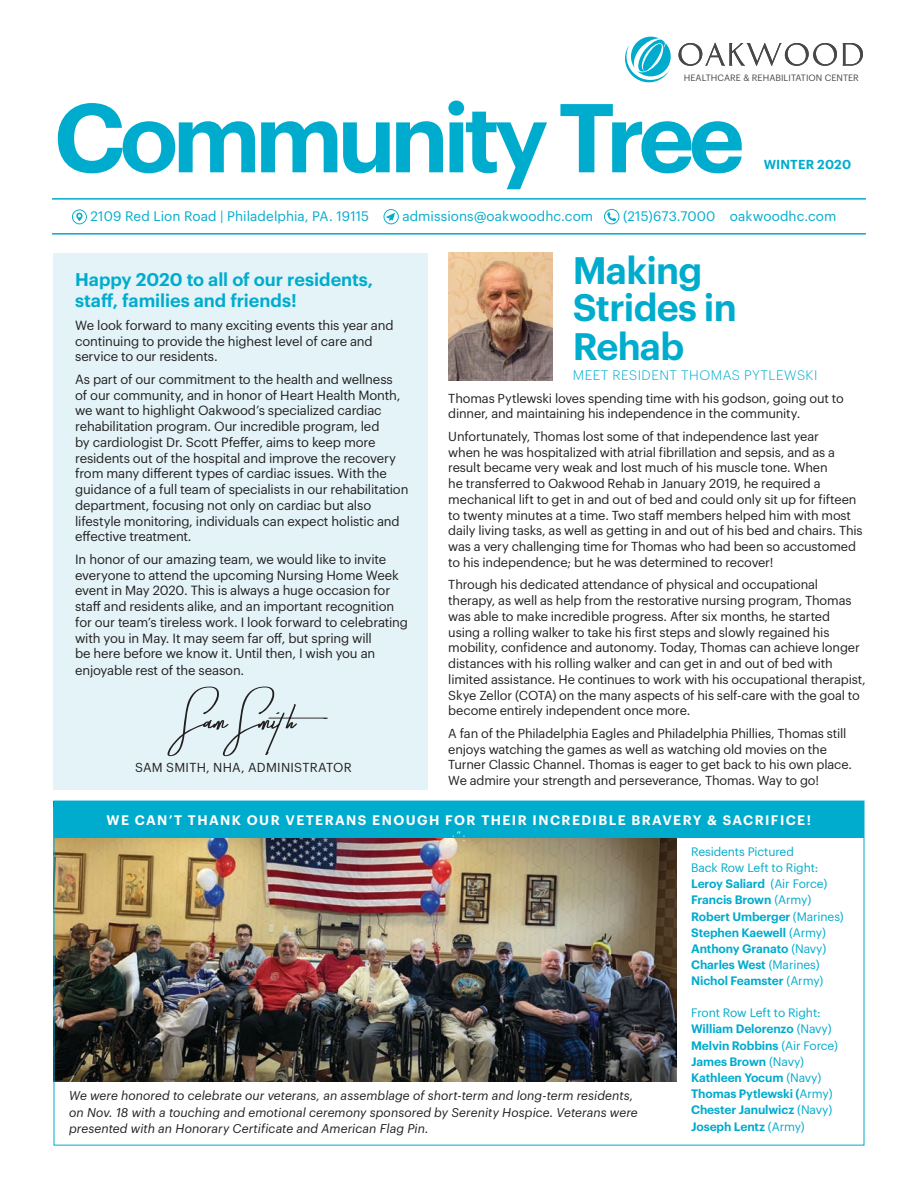
<style>
.page{position:relative;width:918px;height:1188px;background:#fff}
.page>*{position:absolute;margin:0;border:0;box-sizing:border-box;transform-origin:0 0}
.t1{font:600 95.4px "Graphik";letter-spacing:-.06em;color:#00accd}
.t2{font:600 37.5px/39px "Graphik";letter-spacing:-.02em;color:#00accd}
.t3{font:600 18px/21px "Graphik";color:#00accd}
.t4{font:13.5px "Graphik";letter-spacing:.005em;color:#00accd}
.t5{font:600 13.5px "Graphik";letter-spacing:.105em;color:#fff}
.t6{font:300 13.5px "Graphik";letter-spacing:.035em;color:#00accd}
.t7{font:300 13.5px "Graphik";color:#fff}
.t8{font:13.05px/15.8px "Graphik";letter-spacing:-.015em;color:#231f20}
.t9{font:12.75px/15.8px "Graphik";letter-spacing:-.01em;color:#231f20}
.t10{font:12.75px "Graphik";letter-spacing:.015em;color:#231f20}
.t11{font:600 12.75px "Graphik";letter-spacing:.015em;color:#00accd}
.t12{font:italic 12.45px/16.5px "Graphik";letter-spacing:.005em;color:#231f20}
.t13{font:600 12px "Graphik";letter-spacing:-.01em;color:#00abcd}
.t14{font:12px "Graphik";letter-spacing:-.01em;color:#00abcd}
.t15{font:9px "Graphik";letter-spacing:.005em;color:#48484a}
.s1{font-weight:400}
</style>
<div class="page">
<img style="left:56px;top:838px;width:620px;height:243px">
<div style="left:54px;top:253px;width:374px;height:536px;background:#e3f3f7"></div>
<svg style="left:72px;top:209px;width:15px;height:15px"></svg>
<svg style="left:384px;top:209px;width:15px;height:15px"></svg>
<svg style="left:604px;top:209px;width:15px;height:15px"></svg>
<hr style="left:52px;top:233px;width:814px;height:2px;background:#00accd">
<hr style="left:52px;top:198px;width:814px;height:2px;background:#00accd">
<svg style="left:625px;top:37px;width:46px;height:45px"></svg>
<svg style="left:679px;top:43px;width:158px;height:23px"></svg>
<svg style="left:843px;top:43px;width:20px;height:23px"></svg>
<svg style="left:168px;top:687px;width:160px;height:69px"></svg>
<div style="left:54px;top:801px;width:810px;height:37px;background:#00accd"></div>
<img style="left:448px;top:253px;width:104px;height:128px">
<p class="t15" style="left:684px;top:71px;width:177px">HEALTHCARE &amp; REHABILITATION CENTER</p>
<p class="t1" style="left:54px;top:65px;width:692px">Community Tree</p>
<p class="t11" style="left:764px;top:155px;width:89px">WINTER 2020</p>
<p class="t4" style="left:90px;top:206px;width:280px">2109 Red Lion Road | Philadelphia, PA. 19115</p>
<p class="t4" style="left:402px;top:206px;width:192px">admissions@oakwoodhc.com</p>
<p class="t4" style="left:623px;top:206px;width:215px">(215)673.7000 oakwoodhc.com</p>
<p class="t3" style="left:75px;top:268px;width:300px">Happy 2020 to all of our residents, staff, families and friends!</p>
<p class="t8" style="left:75px;top:316px;width:320px">We look forward to many exciting events this year and continuing to provide the highest level of care and service to our residents.</p>
<p class="t8" style="left:75px;top:370px;width:335px">As part of our commitment to the health and wellness<br>of our community, and in honor of Heart Health Month, we want to highlight Oakwood’s specialized cardiac rehabilitation program. Our incredible program, led<br>by cardiologist Dr. Scott Pfeffer, aims to keep more residents out of the hospital and improve the recovery from many different types of cardiac issues. With the guidance of a full team of specialists in our rehabilitation department, focusing not only on cardiac but also lifestyle monitoring, individuals can expect holistic and effective treatment.</p>
<p class="t8" style="left:75px;top:550px;width:334px">In honor of our amazing team, we would like to invite everyone to attend the upcoming Nursing Home Week event in May 2020. This is always a huge occasion for staff and residents alike, and an important recognition for our team’s tireless work. I look forward to celebrating with you in May. It may seem far off, but spring will<br>be here before we know it. Until then, I wish you an enjoyable rest of the season.</p>
<p class="t10" style="left:135px;top:757px;width:218px">SAM SMITH, NHA, ADMINISTRATOR</p>
<p class="t2" style="left:573px;top:247px;width:131px">Making</p>
<p class="t2" style="left:573px;top:285px;width:166px">Strides in<br>Rehab</p>
<p class="t6" style="left:573px;top:365px;width:246px">MEET RESIDENT THOMAS PYTLEWSKI</p>
<p class="t9" style="left:448px;top:389px;width:397px">Thomas Pytlewski loves spending time with his godson, going out to dinner, and maintaining his independence in the community.</p>
<p class="t9" style="left:448px;top:427px;width:416px">Unfortunately, Thomas lost some of that independence last year<br>when he was hospitalized with atrial fibrillation and sepsis, and as a result became very weak and lost much of his muscle tone. When<br>he transferred to Oakwood Rehab in January 2019, he required a mechanical lift to get in and out of bed and could only sit up for fifteen to twenty minutes at a time. Two staff members helped him with most daily living tasks, as well as getting in and out of his bed and chairs. This was a very challenging time for Thomas who had been so accustomed to his independence; but he was determined to recover!</p>
<p class="t9" style="left:448px;top:576px;width:419px">Through his dedicated attendance of physical and occupational therapy, as well as help from the restorative nursing program, Thomas was able to make incredible progress. After six months, he started<br>using a rolling walker to take his first steps and slowly regained his mobility, confidence and autonomy. Today, Thomas can achieve longer distances with his rolling walker and can get in and out of bed with limited assistance. He continues to work with his occupational therapist, Skye Zellor (COTA) on the many aspects of his self-care with the goal to become entirely independent once more.</p>
<p class="t9" style="left:448px;top:724px;width:405px">A fan of the Philadelphia Eagles and Philadelphia Phillies, Thomas still enjoys watching the games as well as watching old movies on the Turner Classic Channel. Thomas is eager to get back to his own place.<br>We admire your strength and perseverance, Thomas. Way to go!</p>
<p class="t5" style="left:107px;top:810px;width:706px">WE CAN’T THANK OUR VETERANS ENOUGH FOR THEIR INCREDIBLE BRAVERY &amp; SACRIFICE!</p>
<p class="t7" style="left:452px;top:826px;width:15px">:”:</p>
<p class="t12" style="left:69px;top:1087px;width:570px">We were honored to celebrate our veterans, an assemblage of short-term and long-term residents, on Nov. 18 with a touching and emotional ceremony sponsored by Serenity Hospice. Veterans were presented with an Honorary Certificate and American Flag Pin.</p>
<p class="t14" style="left:691px;top:843px;width:104px">Residents Pictured</p>
<p class="t14" style="left:691px;top:859px;width:129px">Back Row Left to Right:</p>
<p class="t13" style="left:691px;top:875px;width:138px">Leroy Saliard <span class="s1">(Air Force)</span></p>
<p class="t13" style="left:691px;top:891px;width:122px">Francis Brown <span class="s1">(Army)</span></p>
<p class="t13" style="left:691px;top:907px;width:154px">Robert Umberger <span class="s1">(Marines)</span></p>
<p class="t13" style="left:691px;top:923px;width:136px">Stephen Kaewell <span class="s1">(Army)</span></p>
<p class="t13" style="left:691px;top:939px;width:137px">Anthony Granato <span class="s1">(Navy)</span></p>
<p class="t13" style="left:691px;top:955px;width:130px">Charles West <span class="s1">(Marines)</span></p>
<p class="t13" style="left:691px;top:971px;width:134px">Nichol Feamster <span class="s1">(Army)</span></p>
<p class="t14" style="left:691px;top:1004px;width:131px">Front Row Left to Right:</p>
<p class="t13" style="left:691px;top:1020px;width:142px">William Delorenzo <span class="s1">(Navy)</span></p>
<p class="t13" style="left:691px;top:1036px;width:148px">Melvin Robbins <span class="s1">(Air Force)</span></p>
<p class="t13" style="left:691px;top:1052px;width:114px">James Brown <span class="s1">(Navy)</span></p>
<p class="t13" style="left:691px;top:1068px;width:132px">Kathleen Yocum <span class="s1">(Navy)</span></p>
<p class="t13" style="left:691px;top:1084px;width:143px">Thomas Pytlewski (<span class="s1">Army)</span></p>
<p class="t13" style="left:691px;top:1101px;width:142px">Chester Janulwicz <span class="s1">(Navy)</span></p>
<p class="t13" style="left:691px;top:1117px;width:115px">Joseph Lentz <span class="s1">(Army)</span></p>
</div>
